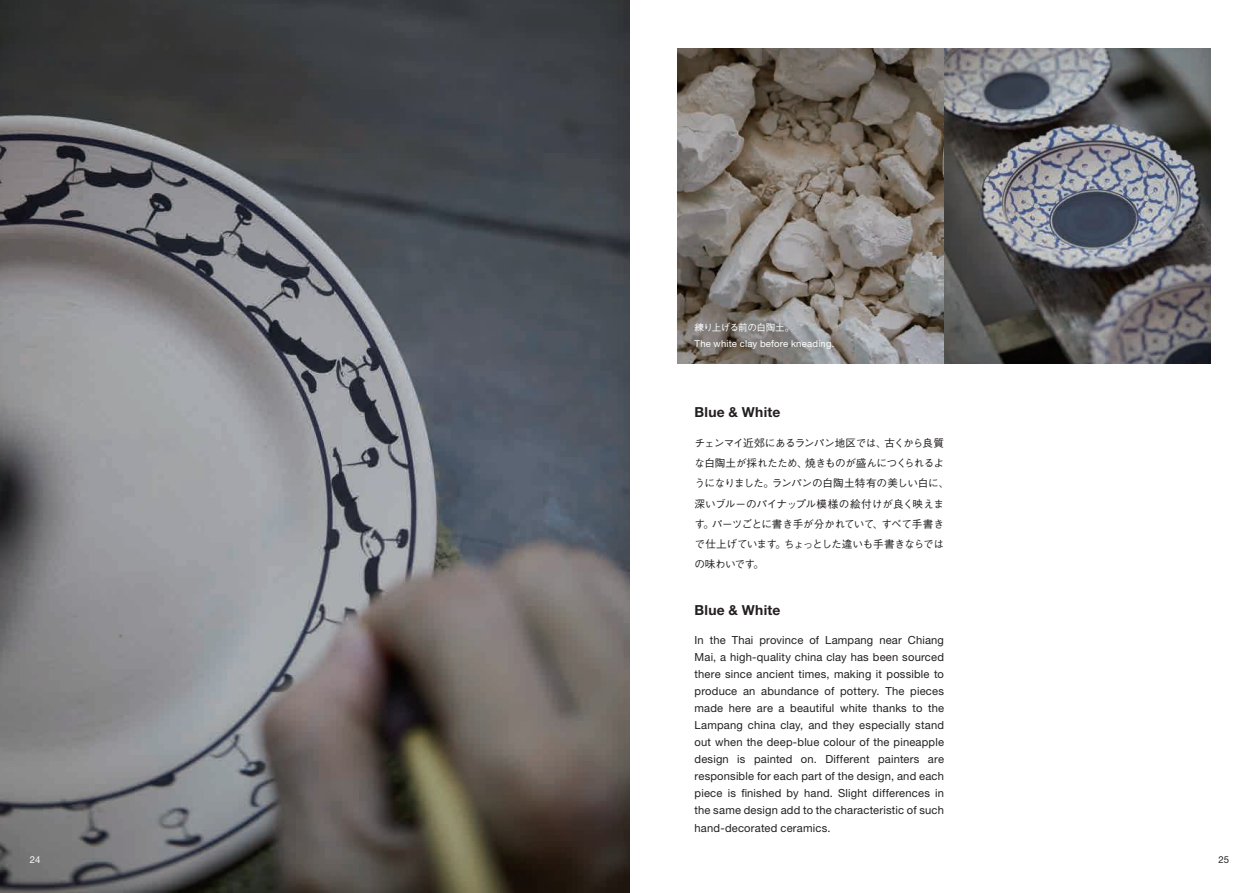
<style>
.page{position:relative;width:1259px;height:893px;background:#fff}
.page>*{position:absolute;margin:0;border:0;box-sizing:border-box;transform-origin:0 0}
.t1{font:700 13.8px "Helvetica Neue LT Std";letter-spacing:.02em;color:#231f20}
.t2{font:11.1px/17px "Helvetica Neue LT Std";letter-spacing:.015em;color:#231f20;text-align:justify}
.t3{font:500 10.65px/20.2px "Gothic BBB Pr 6 N";letter-spacing:-.04em;color:#231f20}
.t4{font:9.6px "Helvetica Neue LT Std";letter-spacing:.02em;color:#fff}
.t5{font:500 9.6px "Gothic BBB Pro";letter-spacing:-.065em;color:#fff}
.t6{font:9.6px "Helvetica Neue LT Std";color:#231f20}
.s1{font-family:"Gothic BBB Pro"}
</style>
<div class="page">
<img style="left:0;top:0;width:629px;height:893px">
<img style="left:677px;top:48px;width:533px;height:316px">
<p class="t5" style="left:694px;top:319px;width:101px">練り上げる前の白陶土。</p>
<p class="t4" style="left:694px;top:337px;width:141px">The white clay before kneading.</p>
<p class="t1" style="left:694px;top:403px;width:87px">Blue &amp; White</p>
<p class="t3" style="left:694px;top:432px;width:256px">チェンマイ近郊にあるランパン地区では<span class="s1">、</span>古くから良質な白陶土が採れたため<span class="s1">、</span>焼きものが盛んにつくられるようになりました<span class="s1">。</span>ランパンの白陶土特有の美しい白に<span class="s1">、</span>深いブルーのパイナップル模様の絵付けが良く映えます<span class="s1">。</span>パーツごとに書き手が分かれていて<span class="s1">、</span>すべて手書きで仕上げています<span class="s1">。</span>ちょっとした違いも手書きならではの味わいです<span class="s1">。</span></p>
<p class="t1" style="left:694px;top:602px;width:87px">Blue &amp; White</p>
<p class="t2" style="left:694px;top:632px;width:251px">In the Thai province of Lampang near Chiang Mai, a high-quality china clay has been sourced there since ancient times, making it possible to produce an abundance of pottery. The pieces made here are a beautiful white thanks to the Lampang china clay, and they especially stand out when the deep-blue colour of the pineapple design is painted on. Different painters are responsible for each part of the design, and each piece is finished by hand. Slight differences in the same design add to the characteristic of such hand-decorated ceramics.</p>
<p class="t4" style="left:30px;top:854px;width:12px">24</p>
<p class="t6" style="left:1218px;top:854px;width:12px">25</p>
</div>
